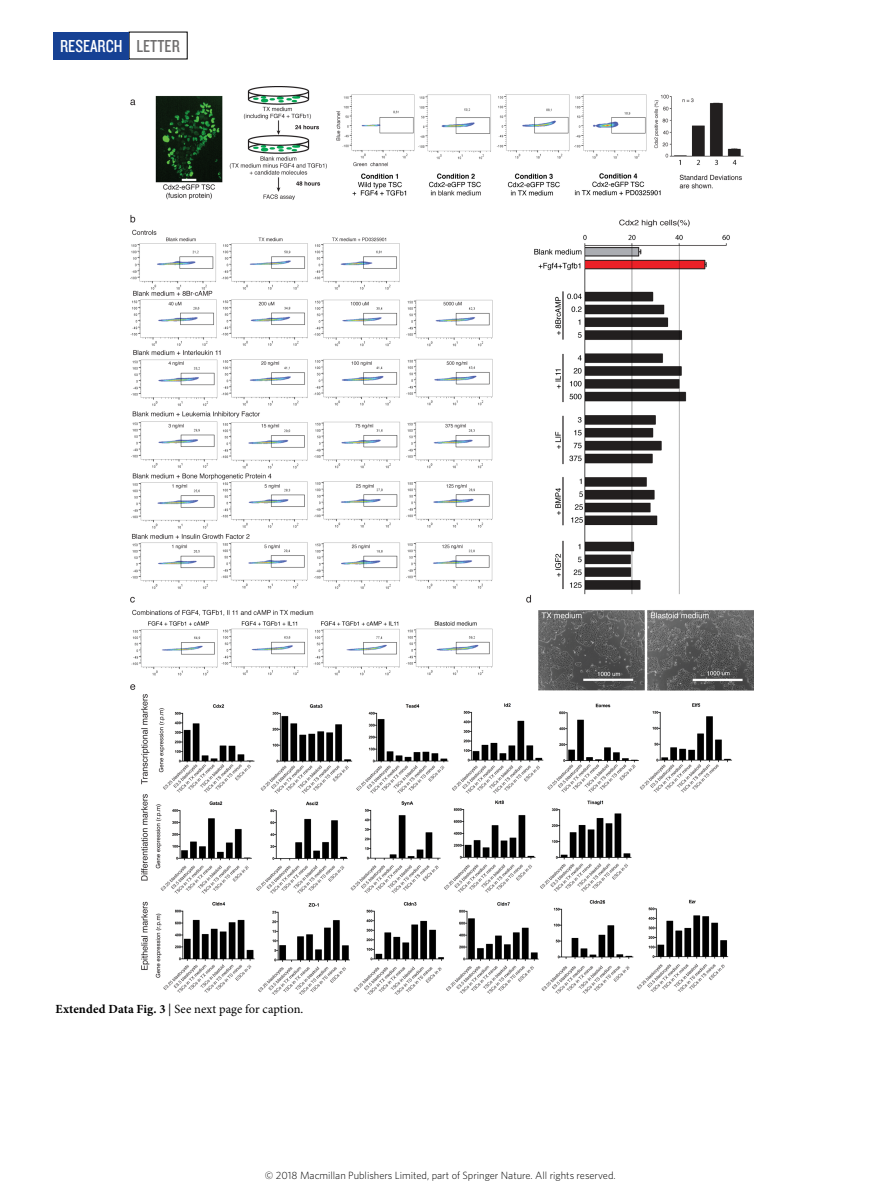
<style>
.page{position:relative;width:893px;height:1187px;background:#fff}
.page>*{position:absolute;margin:0;border:0;box-sizing:border-box;transform-origin:0 0}
.t1{font:18px "Knockout 29 Junior Ltweight";color:#fff}
.t2{font:12.45px "Minion Pro";letter-spacing:.01em;color:#000}
.t3{font:300 10.5px "Whitney";color:#000}
.s1{color:#706f6f}
.s2{font-weight:700}
</style>
<div class="page">
<div style="left:53px;top:32px;width:76px;height:27px;background:#164194"></div>
<img style="left:131px;top:86px;width:623px;height:908px">
<h1 class="t1" style="left:60px;top:34px;width:121px">RESEARCH <span class="s1">LETTER</span></h1>
<p class="t2" style="left:56px;top:1000px;width:249px"><span class="s2">Extended Data Fig. 3</span> | See next page for caption.</p>
<p class="t3" style="left:265px;top:1168px;width:352px">© 2018 Macmillan Publishers Limited, part of Springer Nature. All rights reserved.</p>
</div>
